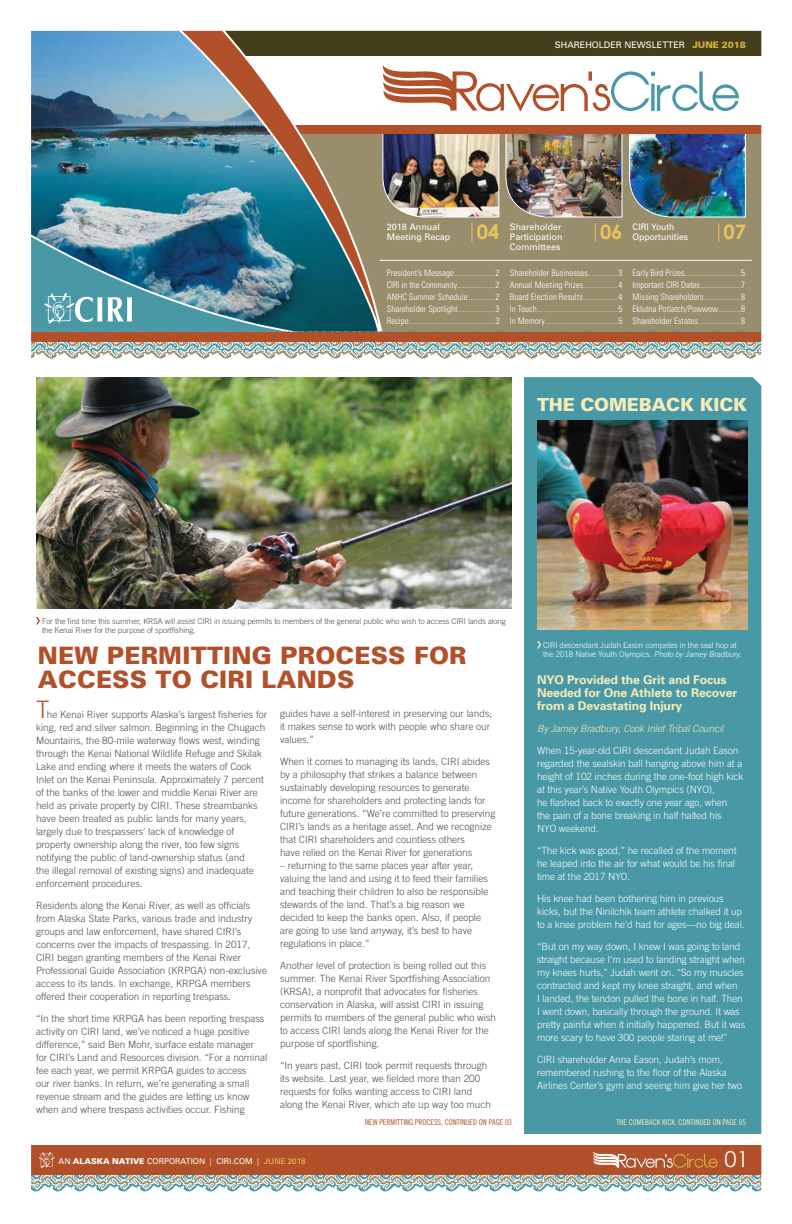
<style>
.page{position:relative;width:792px;height:1224px;background:#fff}
.page>*{position:absolute;margin:0;border:0;box-sizing:border-box;transform-origin:0 0}
.t1{font:900 24px/24.8px "Univers";letter-spacing:.01em;color:#b2502a}
.t2{font:300 24px "Trade Gothic";color:#b2502a}
.t3{font:22px "Century Gothic";color:#fff}
.t4{font:700 20px "Century Gothic";color:#ecc35b}
.t5{font:900 18px "Univers";letter-spacing:-.01em;color:#f6ecba}
.t6{font:700 12px/13px "Univers";letter-spacing:-.01em;color:#f6ecba}
.t7{font:300 10px/13px "Trade Gothic";color:#4d4d4f}
.t8{font:300 10px/13px "Trade Gothic";letter-spacing:-.01em;color:#fff}
.t9{font:italic 300 10px "Trade Gothic";letter-spacing:-.01em;color:#f6ecba}
.t10{font:300 condensed 9px/12px "Univers";color:#fff;text-align:justify}
.t11{font:9px/10px "Univers";color:#fff}
.t12{font:9px/10px "Univers";color:#fff;scale:.95 1}
.t13{font:300 8px/9px "Trade Gothic";letter-spacing:-.01em;color:#4d4d4f}
.t14{font:300 8px/9px "Trade Gothic";letter-spacing:-.01em;color:#fff}
.t15{font:8px "Univers";color:#fff}
.t16{font:8px "Trade Gothic Cond Eighteen";color:#b2502a}
.t17{font:8px "Trade Gothic Cond Eighteen";color:#f6ecba}
.s1{font-weight:900;color:#d2b342}
.s2{font-style:italic}
.s3{font-weight:900}
.s4{color:#ecc35b}
</style>
<div class="page">
<img style="left:31px;top:30px;width:731px;height:1162px">
<p class="t11" style="left:555px;top:39px;width:193px">SHAREHOLDER NEWSLETTER <span class="s1">JUNE 2018</span></p>
<p class="t11" style="left:510px;top:222px;width:54px;text-align:justify">Shareholder Participation Committees</p>
<p class="t12" style="left:633px;top:222px;width:60px">CIRI Youth<br>Opportunities</p>
<p class="t11" style="left:387px;top:222px;width:65px">2018 Annual<br>Meeting Recap</p>
<p class="t10" style="left:387px;top:267px;width:114px">President’s Message....................2<br>CIRI in the Community...................2<br>ANHC Summer Schedule.............2<br>Shareholder Spotlight..................3<br>Recipe...........................................3</p>
<p class="t10" style="left:510px;top:267px;width:114px">Shareholder Businesses...............3<br>Annual Meeting Prizes.................4<br>Board Election Results.................4<br>In Touch ........................................5<br>In Memory....................................5</p>
<p class="t10" style="left:633px;top:267px;width:114px">Early Bird Prizes............................5<br>Important CIRI Dates....................7<br>Missing Shareholders..................8<br>Eklutna Potlatch/Powwow...........8<br>Shareholder Estates.....................8</p>
<h3 class="t4" style="left:477px;top:220px;width:24px">04</h3>
<h3 class="t4" style="left:600px;top:220px;width:24px">06</h3>
<h3 class="t4" style="left:724px;top:220px;width:24px">07</h3>
<h3 class="t5" style="left:537px;top:393px;width:212px">THE COMEBACK KICK</h3>
<p class="t13" style="left:42px;top:617px;width:465px">For the first time this summer, KRSA will assist CIRI in issuing permits to members of the general public who wish to access CIRI lands along the Kenai River for the purpose of sportfishing.</p>
<h1 class="t1" style="left:38px;top:642px;width:430px">NEW PERMITTING PROCESS FOR<br>ACCESS TO CIRI LANDS</h1>
<h1 class="t2" style="left:36px;top:695px;width:15px">T</h1>
<p class="t7" style="left:36px;top:708px;width:233px;text-indent:11px">he Kenai River supports Alaska’s largest fisheries for king, red and silver salmon. Beginning in the Chugach Mountains, the 80-mile waterway flows west, winding through the Kenai National Wildlife Refuge and Skilak Lake and ending where it meets the waters of Cook Inlet on the Kenai Peninsula. Approximately 7 percent of the banks of the lower and middle Kenai River are held as private property by CIRI. These streambanks have been treated as public lands for many years, largely due to trespassers’ lack of knowledge of property ownership along the river, too few signs notifying the public of land-ownership status (and<br>the illegal removal of existing signs) and inadequate enforcement procedures.</p>
<p class="t7" style="left:36px;top:899px;width:233px">Residents along the Kenai River, as well as officials from Alaska State Parks, various trade and industry groups and law enforcement, have shared CIRI’s concerns over the impacts of trespassing. In 2017, CIRI began granting members of the Kenai River Professional Guide Association (KRPGA) non-exclusive access to its lands. In exchange, KRPGA members offered their cooperation in reporting trespass.</p>
<p class="t7" style="left:36px;top:1012px;width:233px">“In the short time KRPGA has been reporting trespass activity on CIRI land, we’ve noticed a huge positive difference,” said Ben Mohr, surface estate manager for CIRI’s Land and Resources division. “For a nominal fee each year, we permit KRPGA guides to access<br>our river banks. In return, we’re generating a small revenue stream and the guides are letting us know when and where trespass activities occur. Fishing</p>
<p class="t7" style="left:280px;top:707px;width:214px">guides have a self-interest in preserving our lands; it makes sense to work with people who share our values.”</p>
<p class="t7" style="left:280px;top:755px;width:217px">When it comes to managing its lands, CIRI abides by a philosophy that strikes a balance between sustainably developing resources to generate income for shareholders and protecting lands for future generations. “We’re committed to preserving CIRI’s lands as a heritage asset. And we recognize that CIRI shareholders and countless others<br>have relied on the Kenai River for generations</p>
<p class="t7" style="left:280px;top:859px;width:210px">– returning to the same places year after year, valuing the land and using it to feed their families and teaching their children to also be responsible stewards of the land. That’s a big reason we decided to keep the banks open. Also, if people are going to use land anyway, it’s best to have regulations in place.”</p>
<p class="t7" style="left:280px;top:959px;width:218px">Another level of protection is being rolled out this summer. The Kenai River Sportfishing Association (KRSA), a nonprofit that advocates for fisheries conservation in Alaska, will assist CIRI in issuing permits to members of the general public who wish to access CIRI lands along the Kenai River for the purpose of sportfishing.</p>
<p class="t7" style="left:280px;top:1059px;width:212px">“In years past, CIRI took permit requests through its website. Last year, we fielded more than 200 requests for folks wanting access to CIRI land along the Kenai River, which ate up way too much</p>
<p class="t14" style="left:543px;top:641px;width:200px">CIRI descendant Judah Eason competes in the seal hop at the 2018 Native Youth Olympics. <span class="s2">Photo by Jamey Bradbury.</span></p>
<p class="t6" style="left:537px;top:673px;width:202px">NYO Provided the Grit and Focus<br>Needed for One Athlete to Recover from a Devastating Injury</p>
<p class="t9" style="left:537px;top:722px;width:188px">By Jamey Bradbury, Cook Inlet Tribal Council</p>
<p class="t8" style="left:537px;top:743px;width:208px">When 15-year-old CIRI descendant Judah Eason regarded the sealskin ball hanging above him at a height of 102 inches during the one-foot high kick at this year’s Native Youth Olympics (NYO),<br>he flashed back to exactly one year ago, when<br>the pain of a bone breaking in half halted his<br>NYO weekend.</p>
<p class="t8" style="left:537px;top:843px;width:201px">“The kick was good,” he recalled of the moment he leaped into the air for what would be his final time at the 2017 NYO.</p>
<p class="t8" style="left:537px;top:891px;width:209px">His knee had been bothering him in previous kicks, but the Ninilchik team athlete chalked it up to a knee problem he’d had for ages—no big deal.</p>
<p class="t8" style="left:537px;top:939px;width:210px">“But on my way down, I knew I was going to land straight because I’m used to landing straight when my knees hurts,” Judah went on. “So my muscles contracted and kept my knee straight, and when<br>I landed, the tendon pulled the bone in half. Then I went down, basically through the ground. It was pretty painful when it initially happened. But it was more scary to have 300 people staring at me!”</p>
<p class="t8" style="left:537px;top:1052px;width:207px">CIRI shareholder Anna Eason, Judah’s mom, remembered rushing to the floor of the Alaska<br>Airlines Center’s gym and seeing him give her two</p>
<p class="t16" style="left:365px;top:1118px;width:148px">NEW PERMITTING PROCESS, CONTINUED ON PAGE 03</p>
<p class="t17" style="left:616px;top:1118px;width:131px">THE COMEBACK KICK, CONTINUED ON PAGE 05</p>
<p class="t15" style="left:59px;top:1156px;width:249px">AN <span class="s3">ALASKA NATIVE</span> CORPORATION | CIRI.COM | <span class="s4">JUNE 2018</span></p>
<h2 class="t3" style="left:725px;top:1145px;width:26px">01</h2>
</div>
